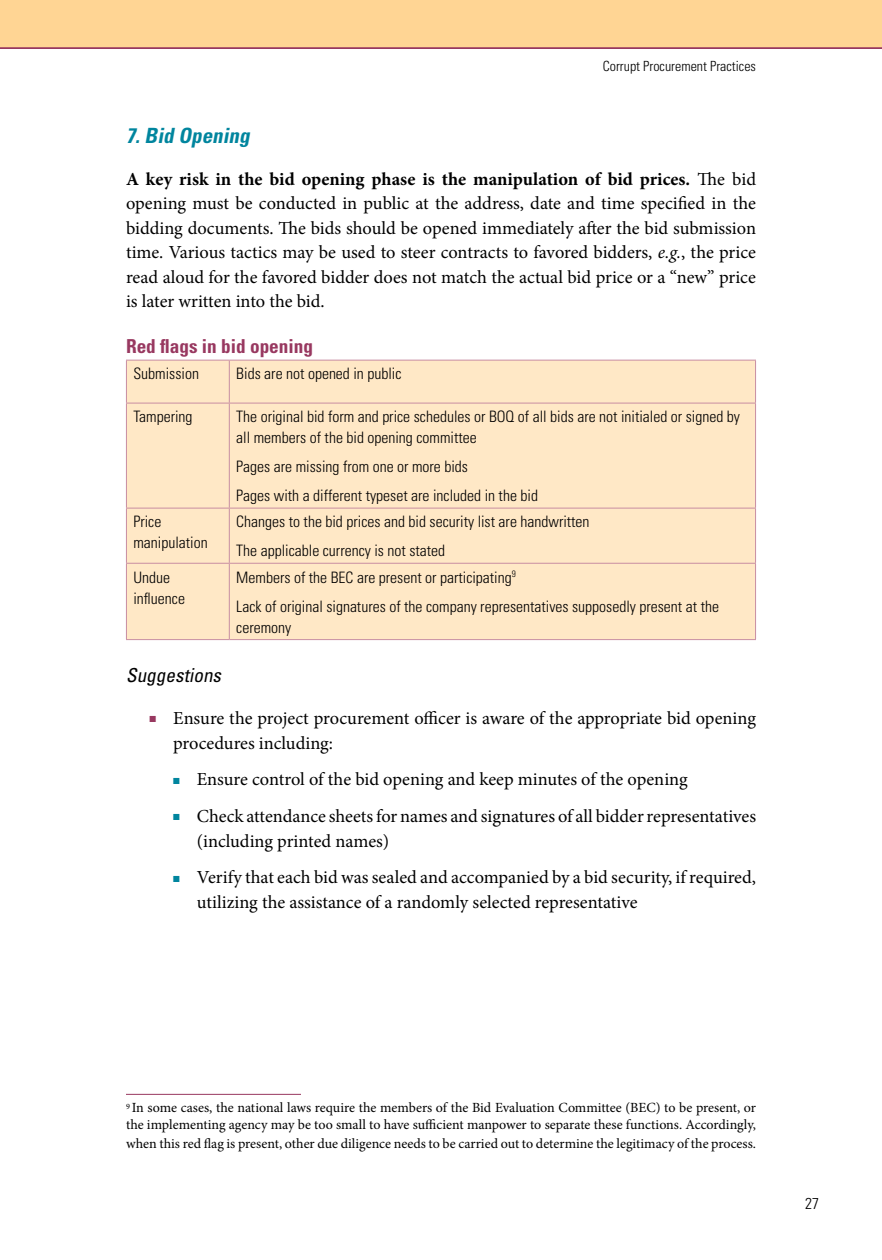
<style>
.page{position:relative;width:882px;height:1260px;background:#fff}
.page>*{position:absolute;margin:0;border:0;box-sizing:border-box;transform-origin:0 0}
.t1{font:italic 700 condensed 21px "Univers";color:#00859e}
.t2{font:700 condensed 19.25px "Univers";color:#983860}
.t3{font:italic condensed 19.25px "Univers";color:#000}
.t4{font:18.38px/24.5px "Minion Pro";color:#000}
.t5{font:300 condensed 15.75px/21px "Univers";color:#000}
.t6{font:14px/16.8px "Minion Pro";color:#000}
.t7{font:300 condensed 14px "Univers";color:#000}
.t8{font:8.75px "Zapf Dingbats";color:#00859e}
.s1{font-weight:700}
.s2{font-style:italic}
.s3{color:#983860}
.s4{color:#00859e}
</style>
<div class="page">
<div style="left:0;top:0;width:882px;height:48px;background:#ffd594"></div>
<hr style="left:0;top:47px;width:882px;height:2px;background:#983860">
<div style="left:127px;top:361px;width:628px;height:278px;background:#ffe8c6"></div>
<hr style="left:126px;top:360px;width:103px;height:1px;background:#c88ea2">
<hr style="left:126px;top:361px;width:1px;height:42px;background:#c88ea2">
<hr style="left:229px;top:360px;width:527px;height:1px;background:#c88ea2">
<hr style="left:229px;top:361px;width:1px;height:42px;background:#c88ea2">
<hr style="left:755px;top:361px;width:1px;height:42px;background:#c88ea2">
<hr style="left:126px;top:403px;width:103px;height:1px;background:#c88ea2">
<hr style="left:126px;top:404px;width:1px;height:104px;background:#c88ea2">
<hr style="left:229px;top:403px;width:527px;height:1px;background:#c88ea2">
<hr style="left:229px;top:404px;width:1px;height:104px;background:#c88ea2">
<hr style="left:755px;top:404px;width:1px;height:104px;background:#c88ea2">
<hr style="left:126px;top:508px;width:103px;height:1px;background:#c88ea2">
<hr style="left:126px;top:509px;width:1px;height:54px;background:#c88ea2">
<hr style="left:229px;top:508px;width:527px;height:1px;background:#c88ea2">
<hr style="left:229px;top:509px;width:1px;height:54px;background:#c88ea2">
<hr style="left:755px;top:509px;width:1px;height:54px;background:#c88ea2">
<hr style="left:126px;top:563px;width:103px;height:1px;background:#c88ea2">
<hr style="left:126px;top:564px;width:1px;height:75px;background:#c88ea2">
<hr style="left:229px;top:563px;width:527px;height:1px;background:#c88ea2">
<hr style="left:229px;top:564px;width:1px;height:75px;background:#c88ea2">
<hr style="left:755px;top:564px;width:1px;height:75px;background:#c88ea2">
<hr style="left:126px;top:639px;width:103px;height:1px;background:#c88ea2">
<hr style="left:229px;top:639px;width:527px;height:1px;background:#c88ea2">
<hr style="left:126px;top:1094px;width:175px;height:1px;background:#983860">
<p class="t7" style="left:603px;top:57px;width:155px">Corrupt Procurement Practices</p>
<p class="t1" style="left:126px;top:122px;width:130px">7.Bid Opening</p>
<p class="t4" style="left:126px;top:167px;width:632px;text-align:justify"><span class="s1">A key risk in the bid opening phase is the manipulation of bid prices.</span> The bid opening must be conducted in public at the address, date and time specified in the bidding documents. The bids should be opened immediately after the bid submission time. Various tactics may be used to steer contracts to favored bidders, <span class="s2">e.g.</span>, the price read aloud for the favored bidder does not match the actual bid price or a “new” price is later written into the bid.</p>
<p class="t2" style="left:126px;top:334px;width:189px">Red flags in bid opening</p>
<p class="t5" style="left:133px;top:363px;width:67px">Submission</p>
<p class="t5" style="left:236px;top:363px;width:167px">Bids are not opened in public</p>
<p class="t5" style="left:133px;top:406px;width:61px">Tampering</p>
<p class="t5" style="left:236px;top:406px;width:505px">The original bid form and price schedules or BOQ of all bids are not initialed or signed by all members of the bid opening committee</p>
<p class="t5" style="left:236px;top:452px;width:303px;line-height:28.9px">Pages are missing from one or more bids<br>Pages with a different typeset are included in the bid</p>
<p class="t5" style="left:133px;top:511px;width:76px">Price manipulation</p>
<p class="t5" style="left:236px;top:507px;width:355px;line-height:28.9px">Changes to the bid prices and bid security list are handwritten<br>The applicable currency is not stated</p>
<p class="t5" style="left:133px;top:566px;width:53px">Undue influence</p>
<p class="t5" style="left:236px;top:563px;width:484px;line-height:28.9px">Members of the BEC are present or participating<sup>9<br></sup>Lack of original signatures of the company representatives supposedly present at the</p>
<p class="t5" style="left:236px;top:617px;width:57px">ceremony</p>
<p class="t3" style="left:126px;top:663px;width:101px">Suggestions</p>
<p class="t4" style="left:173px;top:706px;width:584px;text-indent:-24px"><span class="s3">■</span> Ensure the project procurement officer is aware of the appropriate bid opening procedures including:</p>
<p class="t8" style="left:180px;top:776px;width:4px">■</p>
<p class="t4" style="left:173px;top:767px;width:516px"><span class="s4">■</span> Ensure control of the bid opening and keep minutes of the opening</p>
<p class="t4" style="left:197px;top:804px;width:561px;text-indent:-24px"><span class="s4">■</span> Check attendance sheets for names and signatures of all bidder representatives (including printed names)</p>
<p class="t8" style="left:180px;top:874px;width:4px">■</p>
<p class="t4" style="left:197px;top:865px;width:561px;text-indent:-24px"><span class="s4">■</span> Verify that each bid was sealed and accompanied by a bid security, if required, utilizing the assistance of a randomly selected representative</p>
<p class="t6" style="left:126px;top:1099px;width:632px"><sup>9</sup> In some cases, the national laws require the members of the Bid Evaluation Committee (BEC) to be present, or the implementing agency may be too small to have sufficient manpower to separate these functions. Accordingly,</p>
<p class="t6" style="left:126px;top:1135px;width:631px">when this red flag is present, other due diligence needs to be carried out to determine the legitimacy of the process.</p>
<p class="t5" style="left:805px;top:1193px;width:15px">27</p>
</div>
